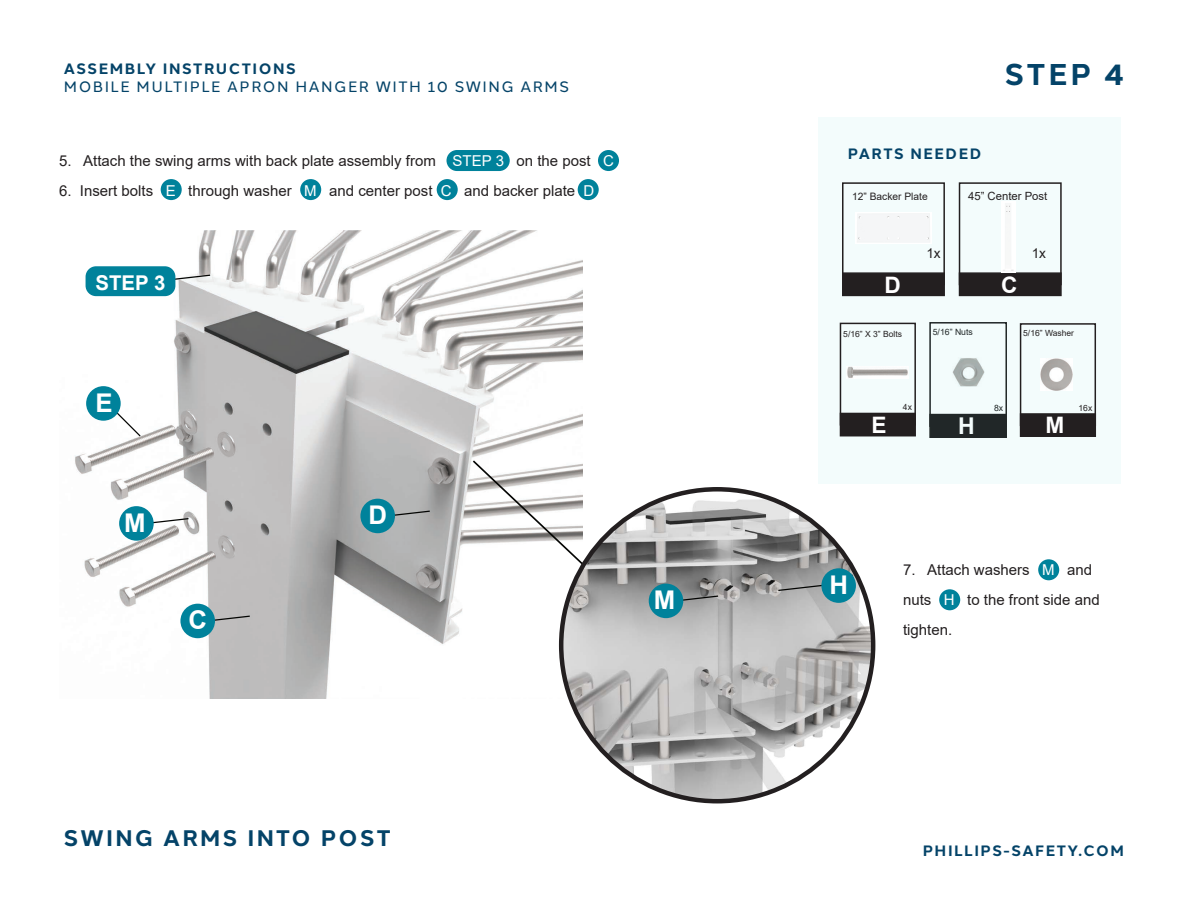
<style>
.page{position:relative;width:1188px;height:918px;background:#fff}
.page>*{position:absolute;margin:0;border:0;box-sizing:border-box;transform-origin:0 0}
.t1{font:700 30px "Halcom";color:#044368}
.t2{font:700 25.8px "Arial";color:#fff}
.t3{font:700 23.1px "Arial";color:#fff}
.t4{font:700 22.65px "Arial";color:#fff}
.t5{font:700 22.5px "Halcom";letter-spacing:.1em;color:#044368}
.t6{font:700 20.4px "Arial";color:#fff}
.t7{font:15px/30px "Arial";color:#231f20}
.t8{font:700 15px "Halcom";letter-spacing:.1em;color:#044368}
.t9{font:15px "Halcom";letter-spacing:.1em;color:#044368}
.t10{font:13.65px "Arial";color:#231f20}
.t11{font:11.4px "Arial";color:#231f20}
.t12{font:10.2px "Arial";color:#231f20}
.t13{font:8.7px "Arial";color:#231f20}
.t14{font:8.55px "Arial";color:#231f20}
.s1{color:#fff}
</style>
<div class="page">
<img style="left:75px;top:230px;width:508px;height:468px">
<div style="left:598px;top:150px;width:21px;height:21px;background:#00829b;border-radius:11px"></div>
<div style="left:447px;top:150px;width:63px;height:21px;background:#00829b;border-radius:11px"></div>
<div style="left:161px;top:179px;width:21px;height:21px;background:#00829b;border-radius:11px"></div>
<div style="left:1038px;top:559px;width:21px;height:21px;background:#00829b;border-radius:11px"></div>
<svg style="left:473px;top:460px;width:145px;height:138px"></svg>
<img style="left:561px;top:529px;width:312px;height:272px">
<img style="left:561px;top:489px;width:312px;height:312px;border-radius:156px">
<svg style="left:778px;top:584px;width:44px;height:7px"></svg>
<div style="left:821px;top:568px;width:35px;height:35px;background:#00829b;border-radius:50%"></div>
<svg style="left:682px;top:595px;width:36px;height:8px"></svg>
<div style="left:649px;top:584px;width:34px;height:34px;background:#00829b;border-radius:50%"></div>
<div style="left:300px;top:179px;width:21px;height:21px;background:#00829b;border-radius:11px"></div>
<div style="left:437px;top:179px;width:21px;height:21px;background:#00829b;border-radius:11px"></div>
<div style="left:578px;top:179px;width:21px;height:21px;background:#00829b;border-radius:11px"></div>
<div style="left:939px;top:589px;width:21px;height:21px;background:#00829b;border-radius:11px"></div>
<svg style="left:101px;top:397px;width:40px;height:39px"></svg>
<div style="left:86px;top:386px;width:35px;height:35px;background:#00829b;border-radius:50%"></div>
<svg style="left:153px;top:518px;width:36px;height:7px"></svg>
<div style="left:119px;top:506px;width:35px;height:35px;background:#00829b;border-radius:50%"></div>
<svg style="left:394px;top:511px;width:36px;height:7px"></svg>
<div style="left:360px;top:499px;width:35px;height:34px;background:#00829b;border-radius:50%"></div>
<svg style="left:214px;top:616px;width:36px;height:7px"></svg>
<div style="left:180px;top:604px;width:35px;height:34px;background:#00829b;border-radius:50%"></div>
<svg style="left:175px;top:275px;width:35px;height:7px"></svg>
<div style="left:86px;top:266px;width:89px;height:30px;background:#00829b;border-radius:11px"></div>
<div style="left:818px;top:117px;width:303px;height:366px;background:#f3fcfc"></div>
<div style="left:840px;top:323px;width:76px;height:103px;border:2px solid #231f20"></div>
<div style="left:840px;top:413px;width:76px;height:23px;background:#231f20"></div>
<img style="left:846px;top:366px;width:62px;height:12px">
<div style="left:842px;top:182px;width:103px;height:103px;border:2px solid #231f20"></div>
<div style="left:842px;top:272px;width:103px;height:24px;background:#231f20;border:2px solid #231f20"></div>
<img style="left:855px;top:212px;width:77px;height:32px">
<div style="left:1020px;top:323px;width:76px;height:103px;border:2px solid #231f20"></div>
<div style="left:1020px;top:413px;width:76px;height:24px;background:#231f20;border:2px solid #231f20"></div>
<img style="left:1040px;top:358px;width:33px;height:32px">
<div style="left:959px;top:182px;width:103px;height:103px;border:2px solid #231f20"></div>
<div style="left:959px;top:272px;width:103px;height:24px;background:#231f20;border:2px solid #231f20"></div>
<img style="left:1001px;top:202px;width:15px;height:70px">
<p class="t8" style="left:64px;top:57px;width:233px">ASSEMBLY INSTRUCTIONS</p>
<p class="t9" style="left:64px;top:75px;width:507px">MOBILE MULTIPLE APRON HANGER WITH 10 SWING ARMS</p>
<p class="t7" style="left:59px;top:145px;width:556px">5. Attach the swing arms with back plate assembly from <span class="s1">STEP 3</span> on the post <span class="s1">C</span></p>
<p class="t7" style="left:59px;top:175px;width:537px">6. Insert bolts <span class="s1">E</span> through washer <span class="s1">M</span> and center post <span class="s1">C</span> and backer plate <span class="s1">D</span></p>
<h3 class="t6" style="left:95px;top:269px;width:71px">STEP 3</h3>
<h2 class="t2" style="left:96px;top:385px;width:19px">E</h2>
<h2 class="t2" style="left:124px;top:505px;width:23px">M</h2>
<h2 class="t2" style="left:368px;top:497px;width:20px">D</h2>
<h2 class="t2" style="left:188px;top:602px;width:20px">C</h2>
<h2 class="t2" style="left:654px;top:582px;width:23px">M</h2>
<h3 class="t5" style="left:64px;top:820px;width:328px">SWING ARMS INTO POST</h3>
<p class="t8" style="left:848px;top:141px;width:135px">PARTS NEEDED</p>
<h1 class="t1" style="left:1005px;top:50px;width:121px">STEP 4</h1>
<p class="t12" style="left:852px;top:189px;width:77px">12” Backer Plate</p>
<p class="t11" style="left:968px;top:188px;width:81px">45” Center Post</p>
<p class="t10" style="left:926px;top:244px;width:16px">1x</p>
<p class="t10" style="left:1032px;top:244px;width:16px">1x</p>
<h3 class="t4" style="left:884px;top:269px;width:18px">D</h3>
<h3 class="t4" style="left:1001px;top:269px;width:18px">C</h3>
<p class="t14" style="left:843px;top:328px;width:60px">5/16” X 3” Bolts</p>
<p class="t13" style="left:933px;top:326px;width:42px">5/16” Nuts</p>
<p class="t14" style="left:1023px;top:327px;width:52px">5/16” Washer</p>
<h3 class="t4" style="left:872px;top:409px;width:17px">E</h3>
<p class="t14" style="left:903px;top:401px;width:11px">4x</p>
<h3 class="t3" style="left:958px;top:409px;width:18px">H</h3>
<p class="t13" style="left:994px;top:402px;width:11px">8x</p>
<h3 class="t4" style="left:1046px;top:409px;width:20px">M</h3>
<p class="t14" style="left:1079px;top:402px;width:15px">16x</p>
<h2 class="t2" style="left:829px;top:567px;width:20px">H</h2>
<p class="t7" style="left:903px;top:555px;width:198px">7. Attach washers <span class="s1">M</span> and nuts <span class="s1">H</span> to the front side and tighten.</p>
<p class="t8" style="left:923px;top:838px;width:203px">PHILLIPS-SAFETY.COM</p>
</div>
